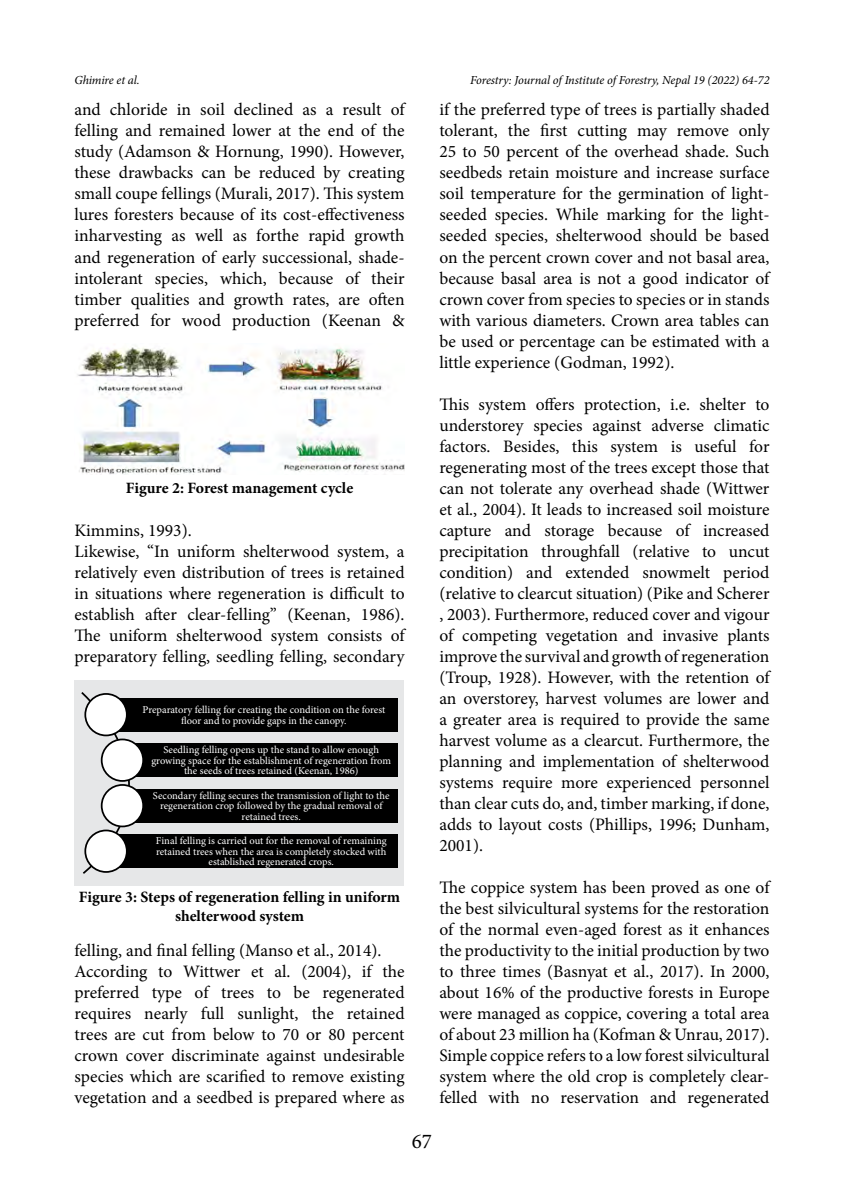
<style>
.page{position:relative;width:844px;height:1191px;background:#fff}
.page>*{position:absolute;margin:0;border:0;box-sizing:border-box;transform-origin:0 0}
.t1{font:21px "Minion Pro";color:#000}
.t2{font:17.5px/21px "Minion Pro";color:#000;text-align:justify}
.t3{font:700 15.75px/18.9px "Minion Pro";letter-spacing:-.005em;color:#000;text-align:center}
.t4{font:italic 12.25px "Minion Pro";letter-spacing:-.01em;color:#000}
.t5{font:10.5px/10.5px "Minion Pro";color:#fff;text-align:center}
</style>
<div class="page">
<img style="left:77px;top:345px;width:327px;height:129px">
<div style="left:74px;top:680px;width:330px;height:205px;background:#e6e7e8"></div>
<svg style="left:81px;top:692px;width:106px;height:182px"></svg>
<div style="left:126px;top:743px;width:271px;height:34px;background:#000"></div>
<div style="left:104px;top:698px;width:293px;height:33px;background:#000"></div>
<div style="left:126px;top:789px;width:271px;height:33px;background:#000"></div>
<div style="left:109px;top:834px;width:288px;height:34px;background:#000"></div>
<div style="left:85px;top:694px;width:42px;height:41px;background:#fff;border-radius:50%"></div>
<div style="left:84px;top:693px;width:44px;height:43px;border:2px solid #000;border-radius:50%"></div>
<div style="left:85px;top:830px;width:42px;height:42px;background:#fff;border-radius:50%"></div>
<div style="left:84px;top:829px;width:44px;height:44px;border:2px solid #000;border-radius:50%"></div>
<div style="left:102px;top:739px;width:41px;height:42px;background:#fff;border-radius:50%"></div>
<div style="left:101px;top:738px;width:43px;height:44px;border:2px solid #000;border-radius:50%"></div>
<div style="left:102px;top:785px;width:41px;height:41px;background:#fff;border-radius:50%"></div>
<div style="left:101px;top:784px;width:43px;height:43px;border:2px solid #000;border-radius:50%"></div>
<p class="t4" style="left:74px;top:71px;width:67px">Ghimire et al.</p>
<p class="t4" style="left:470px;top:71px;width:301px">Forestry: Journal of Institute of Forestry, Nepal 19 (2022) 64-72</p>
<p class="t2" style="left:74px;top:99px;width:331px">and chloride in soil declined as a result of felling and remained lower at the end of the study (Adamson &amp; Hornung, 1990). However, these drawbacks can be reduced by creating small coupe fellings (Murali, 2017). This system lures foresters because of its cost-effectiveness inharvesting as well as forthe rapid growth and regeneration of early successional, shade&shy;intolerant species, which, because of their timber qualities and growth rates, are often preferred for wood production (Keenan &amp;</p>
<p class="t3" style="left:126px;top:478px;width:229px">Figure 2: Forest management cycle</p>
<p class="t2" style="left:74px;top:519px;width:331px;text-align:left">Kimmins, 1993).<br>Likewise, “In uniform shelterwood system, a relatively even distribution of trees is retained in situations where regeneration is difficult to establish after clear-felling” (Keenan, 1986).<br>The uniform shelterwood system consists of preparatory felling, seedling felling, secondary</p>
<p class="t5" style="left:142px;top:704px;width:244px">Preparatory felling for creating the condition on the forest floor and to provide gaps in the canopy.</p>
<p class="t5" style="left:151px;top:745px;width:241px">Seedling felling opens up the stand to allow enough growing space for the establishment of regeneration from the seeds of trees retained (Keenan, 1986)</p>
<p class="t5" style="left:153px;top:790px;width:238px">Secondary felling secures the transmission of light to the regeneration crop followed by the gradual removal of retained trees.</p>
<p class="t5" style="left:156px;top:836px;width:232px">Final felling is carried out for the removal of remaining retained trees when the area is completely stocked with established regenerated crops.</p>
<p class="t3" style="left:79px;top:887px;width:323px">Figure 3: Steps of regeneration felling in uniform shelterwood system</p>
<p class="t2" style="left:74px;top:939px;width:331px;text-align:left">felling, and final felling (Manso et al., 2014).<br>According to Wittwer et al. (2004), if the preferred type of trees to be regenerated requires nearly full sunlight, the retained trees are cut from below to 70 or 80 percent crown cover discriminate against undesirable species which are scarified to remove existing vegetation and a seedbed is prepared where as</p>
<p class="t2" style="left:439px;top:99px;width:331px">if the preferred type of trees is partially shaded tolerant, the first cutting may remove only 25 to 50 percent of the overhead shade. Such seedbeds retain moisture and increase surface soil temperature for the germination of light&shy;seeded species. While marking for the light&shy;seeded species, shelterwood should be based on the percent crown cover and not basal area, because basal area is not a good indicator of crown cover from species to species or in stands with various diameters. Crown area tables can be used or percentage can be estimated with a little experience (Godman, 1992).</p>
<p class="t2" style="left:439px;top:393px;width:331px">This system offers protection, i.e. shelter to understorey species against adverse climatic factors. Besides, this system is useful for regenerating most of the trees except those that can not tolerate any overhead shade (Wittwer et al., 2004). It leads to increased soil moisture capture and storage because of increased precipitation throughfall (relative to uncut condition) and extended snowmelt period (relative to clearcut situation) (Pike and Scherer , 2003). Furthermore, reduced cover and vigour of competing vegetation and invasive plants improve the survival and growth of regeneration (Troup, 1928). However, with the retention of an overstorey, harvest volumes are lower and a greater area is required to provide the same harvest volume as a clearcut. Furthermore, the planning and implementation of shelterwood systems require more experienced personnel than clear cuts do, and, timber marking, if done, adds to layout costs (Phillips, 1996; Dunham, 2001).</p>
<p class="t2" style="left:439px;top:876px;width:331px">The coppice system has been proved as one of the best silvicultural systems for the restoration of the normal even-aged forest as it enhances the productivity to the initial production by two to three times (Basnyat et al., 2017). In 2000, about 16% of the productive forests in Europe were managed as coppice, covering a total area of about 23 million ha (Kofman &amp; Unrau, 2017).<br>Simple coppice refers to a low forest silvicultural system where the old crop is completely clear&shy;felled with no reservation and regenerated</p>
<p class="t1" style="left:412px;top:1127px;width:22px">67</p>
</div>
